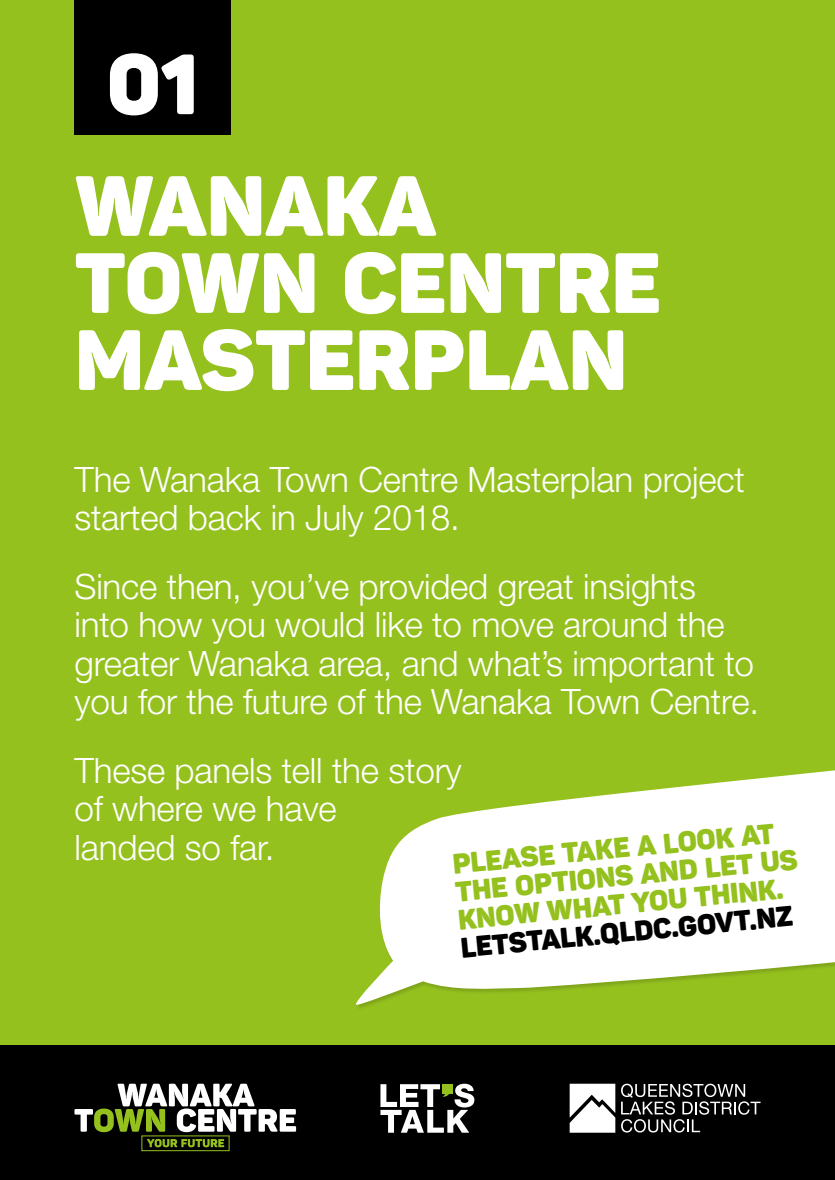
<style>
.page{position:relative;width:835px;height:1180px;background:#fff}
.page>*{position:absolute;margin:0;border:0;box-sizing:border-box;transform-origin:0 0}
.t1{font:84px/77px "Panton Black Caps";color:#fff}
.t2{font:300 35px/38.5px "Helvetica Neue LT Std";letter-spacing:-.005em;color:#fff}
.t3{font:28px/28.1px "Panton Black Caps";color:#95c11f}
.t4{font:28px "Panton Black Caps";color:#000}
</style>
<div class="page">
<div style="left:0;top:0;width:834px;height:1180px;background:#95c11f"></div>
<svg style="left:356px;top:770px;width:478px;height:235px;fill:#fff"></svg>
<div style="left:74px;top:0;width:157px;height:134px;background:#000"></div>
<div style="left:0;top:1045px;width:834px;height:135px;background:#000"></div>
<div style="left:142px;top:1135px;width:87px;height:16px;border:1px solid #95c11f"></div>
<svg style="left:147px;top:1139px;width:77px;height:8px"></svg>
<svg style="left:74px;top:1083px;width:222px;height:49px"></svg>
<svg style="left:569px;top:1083px;width:46px;height:49px"></svg>
<svg style="left:621px;top:1083px;width:139px;height:49px"></svg>
<svg style="left:380px;top:1083px;width:94px;height:49px"></svg>
<div style="left:442px;top:1084px;width:11px;height:9px;background:#95c11f"></div>
<h1 class="t1" style="left:107px;top:45px;width:94px">01</h1>
<h1 class="t1" style="left:75px;top:166px;width:587px">WANAKA<br>TOWN CENTRE<br>MASTERPLAN</h1>
<p class="t2" style="left:74px;top:459px;width:671px">The Wanaka Town Centre Masterplan project started back in July 2018.</p>
<p class="t2" style="left:74px;top:566px;width:686px">Since then, you’ve provided great insights into how you would like to move around the greater Wanaka area, and what’s important to you for the future of the Wanaka Town Centre.</p>
<p class="t2" style="left:74px;top:750px;width:388px">These panels tell the story of where we have<br>landed so far.</p>
<p class="t3" style="left:450px;top:851px;width:345px;rotate:-6deg">Please take a look at the options and let us know what you think.</p>
<p class="t4" style="left:459px;top:931px;width:335px;rotate:-6deg">letstalk.qldc.govt.nz</p>
</div>
